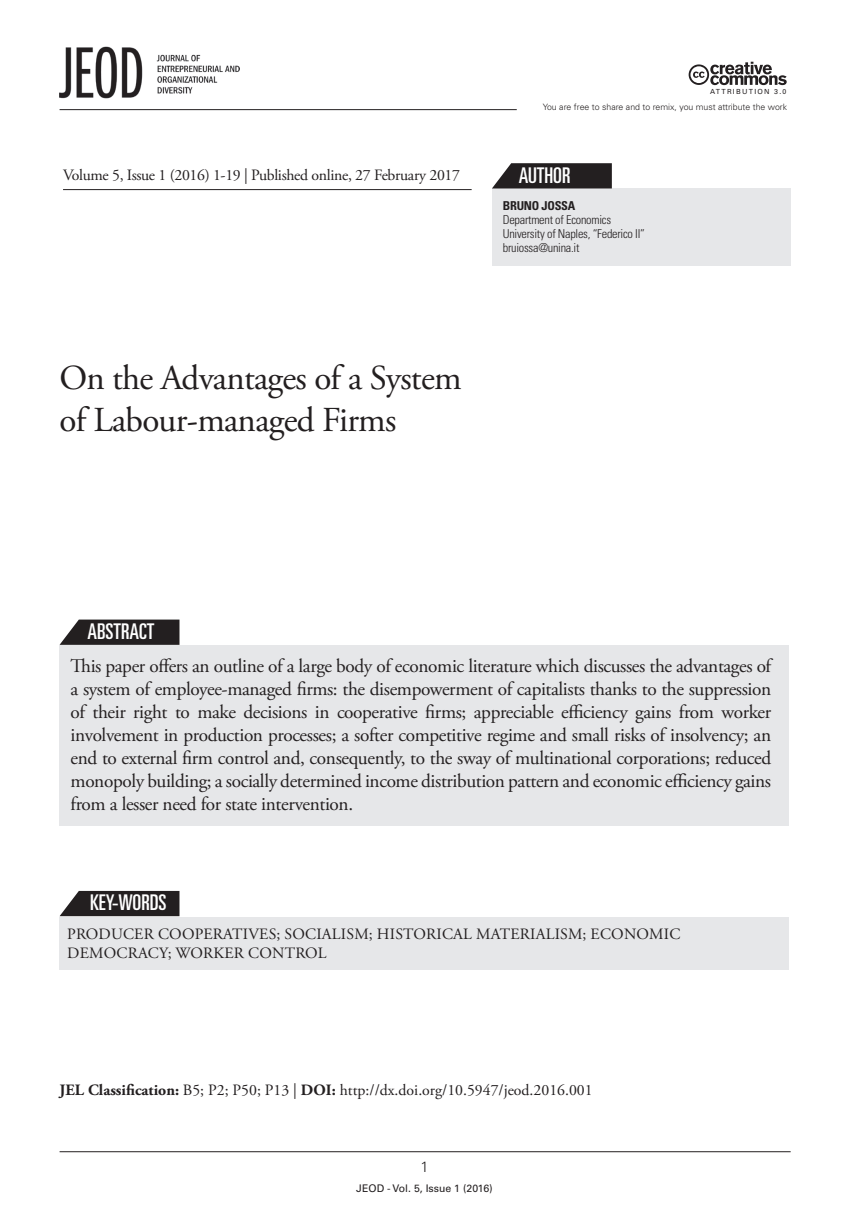
<style>
.page{position:relative;width:849px;height:1221px;background:#fff}
.page>*{position:absolute;margin:0;border:0;box-sizing:border-box;transform-origin:0 0}
.t1{font:35px "Adobe Garamond Pro";letter-spacing:-.02em;color:#231f20}
.t2{font:ultra-condensed 21.7px "Univers LT Std";color:#fff}
.t3{font:19.25px/23.1px "Adobe Garamond Pro";letter-spacing:-.02em;color:#231f20;text-align:justify}
.t4{font:15.75px/18.9px "Adobe Garamond Pro";color:#231f20}
.t5{font:15.75px "Adobe Garamond Pro";letter-spacing:-.02em;color:#231f20}
.t6{font:300 14.88px "Univers LT Std";color:#231f20}
.t7{font:300 condensed 12.25px "Univers LT Std";letter-spacing:-.02em;color:#231f20}
.t8{font:700 condensed 12.25px "Univers LT Std";letter-spacing:-.02em;color:#231f20}
.t9{font:10.5px "Univers LT Std";color:#231f20}
.t10{font:300 8.75px "Univers LT Std";color:#231f20}
.t11{font:7px "Univers LT Std";letter-spacing:.18em;color:#231f20}
.s1{font-weight:700}
</style>
<div class="page">
<hr style="left:60px;top:1151px;width:730px;height:1px;background:#231f20">
<img style="left:60px;top:46px;width:180px;height:53px">
<hr style="left:60px;top:109px;width:456px;height:1px;background:#231f20">
<svg style="left:688px;top:62px;width:98px;height:23px"></svg>
<div style="left:492px;top:189px;width:298px;height:77px;background:#e6e7e9"></div>
<div style="left:60px;top:645px;width:729px;height:180px;background:#e6e7e9"></div>
<div style="left:60px;top:916px;width:729px;height:53px;background:#e6e7e9"></div>
<svg style="left:60px;top:619px;width:119px;height:25px;background:#393536"></svg>
<svg style="left:492px;top:163px;width:119px;height:25px;background:#363333"></svg>
<svg style="left:60px;top:890px;width:119px;height:26px;background:#3b3738"></svg>
<hr style="left:63px;top:189px;width:408px;height:1px;background:#231f20">
<p class="t11" style="left:710px;top:87px;width:78px">ATTRIBUTION 3.0</p>
<p class="t5" style="left:63px;top:166px;width:398px">Volume 5, Issue 1 (2016) 1-19 | Published online, 27 February 2017</p>
<p class="t10" style="left:542px;top:102px;width:246px">You are free to share and to remix, you must attribute the work</p>
<p class="t2" style="left:518px;top:163px;width:53px">AUTHOR</p>
<p class="t8" style="left:502px;top:198px;width:74px">BRUNO JOSSA</p>
<p class="t7" style="left:502px;top:212px;width:110px">Department of Economics</p>
<p class="t7" style="left:502px;top:226px;width:144px">University of Naples, “Federico II”</p>
<p class="t7" style="left:502px;top:240px;width:78px">bruiossa@unina.it</p>
<p class="t1" style="left:60px;top:357px;width:403px">On the Advantages of a System</p>
<p class="t1" style="left:60px;top:399px;width:338px">of Labour-managed Firms</p>
<p class="t2" style="left:87px;top:619px;width:68px">ABSTRACT</p>
<p class="t3" style="left:71px;top:654px;width:702px">This paper offers an outline of a large body of economic literature which discusses the advantages of a system of employee-managed firms: the disempowerment of capitalists thanks to the suppression of their right to make decisions in cooperative firms; appreciable efficiency gains from worker involvement in production processes; a softer competitive regime and small risks of insolvency; an end to external firm control and, consequently, to the sway of multinational corporations; reduced monopoly building; a socially determined income distribution pattern and economic efficiency gains from a lesser need for state intervention.</p>
<p class="t2" style="left:90px;top:890px;width:78px">KEY-WORDS</p>
<p class="t4" style="left:67px;top:925px;width:614px">PRODUCER COOPERATIVES; SOCIALISM; HISTORICAL MATERIALISM; ECONOMIC<br>DEMOCRACY; WORKER CONTROL</p>
<p class="t4" style="left:60px;top:1080px;width:534px"><span class="s1">JEL Classification:</span> B5; P2; P50; P13 | <span class="s1">DOI:</span> http://dx.doi.org/10.5947/jeod.2016.001</p>
<p class="t6" style="left:420px;top:1157px;width:10px">1</p>
<p class="t9" style="left:356px;top:1181px;width:138px">JEOD - Vol. 5, Issue 1 (2016)</p>
</div>
